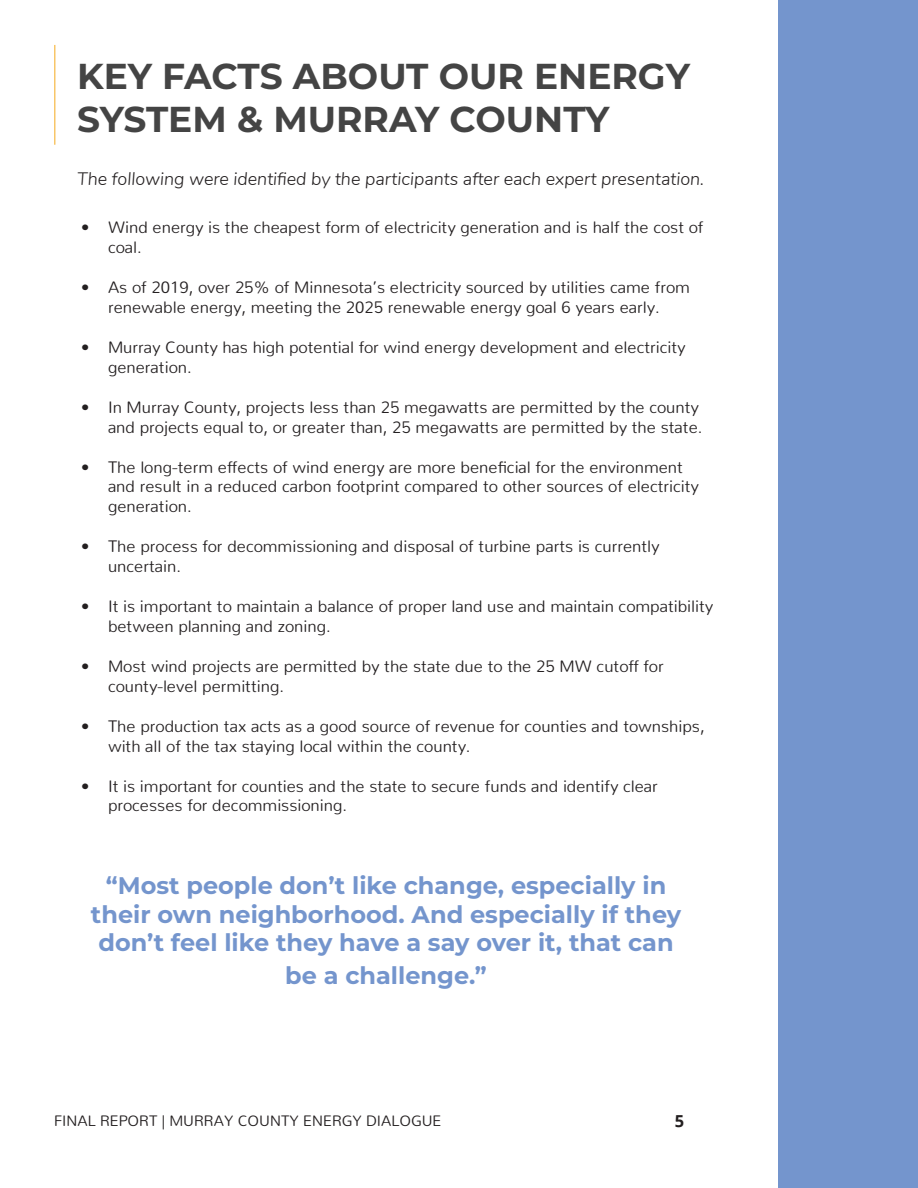
<style>
.page{position:relative;width:918px;height:1188px;background:#fff}
.page>*{position:absolute;margin:0;border:0;box-sizing:border-box;transform-origin:0 0}
.t1{font:700 36px/43.2px "Montserrat";color:#444}
.t2{font:700 24px/28.8px "Montserrat";color:#7495cd;text-align:center}
.t3{font:italic 300 18px "Nunito";color:#231f20}
.t4{font:300 16.5px/19.8px "Nunito";color:#231f20}
.t5{font:700 16.5px "Open Sans";color:#231f20}
.t6{font:300 15px "Nunito";color:#231f20}
</style>
<div class="page">
<hr style="left:54px;top:45px;width:2px;height:100px;background:#f8c669">
<div style="left:779px;top:0;width:139px;height:1188px;background:#7495cd"></div>
<p class="t1" style="left:77px;top:53px;width:614px">KEY FACTS ABOUT OUR ENERGY<br>SYSTEM &amp; MURRAY COUNTY</p>
<p class="t3" style="left:77px;top:165px;width:629px">The following were identified by the participants after each expert presentation.</p>
<p class="t4" style="left:108px;top:216px;width:597px;text-indent:-27px">• Wind energy is the cheapest form of electricity generation and is half the cost of coal.</p>
<p class="t4" style="left:81px;top:276px;width:610px;text-align:center">• As of 2019, over 25% of Minnesota’s electricity sourced by utilities came from renewable energy, meeting the 2025 renewable energy goal 6 years early.</p>
<p class="t4" style="left:108px;top:335px;width:579px;text-indent:-27px">• Murray County has high potential for wind energy development and electricity generation.</p>
<p class="t4" style="left:81px;top:395px;width:623px;text-align:right">• In Murray County, projects less than 25 megawatts are permitted by the county and projects equal to, or greater than, 25 megawatts are permitted by the state.</p>
<p class="t4" style="left:108px;top:455px;width:592px;text-indent:-27px">• The long-term effects of wind energy are more beneficial for the environment and result in a reduced carbon footprint compared to other sources of electricity generation.</p>
<p class="t4" style="left:108px;top:535px;width:553px;text-indent:-27px">• The process for decommissioning and disposal of turbine parts is currently uncertain.</p>
<p class="t4" style="left:108px;top:595px;width:607px;text-indent:-27px">• It is important to maintain a balance of proper land use and maintain compatibility between planning and zoning.</p>
<p class="t4" style="left:108px;top:655px;width:557px;text-indent:-27px">• Most wind projects are permitted by the state due to the 25 MW cutoff for county-level permitting.</p>
<p class="t4" style="left:108px;top:714px;width:598px;text-indent:-27px">• The production tax acts as a good source of revenue for counties and townships, with all of the tax staying local within the county.</p>
<p class="t4" style="left:108px;top:774px;width:551px;text-indent:-27px">• It is important for counties and the state to secure funds and identify clear processes for decommissioning.</p>
<p class="t2" style="left:91px;top:870px;width:592px">“Most people don’t like change, especially in their own neighborhood. And especially if they don’t feel like they have a say over it, that can</p>
<p class="t2" style="left:285px;top:960px;width:203px">be a challenge.”</p>
<p class="t6" style="left:54px;top:1109px;width:389px">FINAL REPORT | MURRAY COUNTY ENERGY DIALOGUE</p>
<p class="t5" style="left:675px;top:1110px;width:11px">5</p>
</div>
